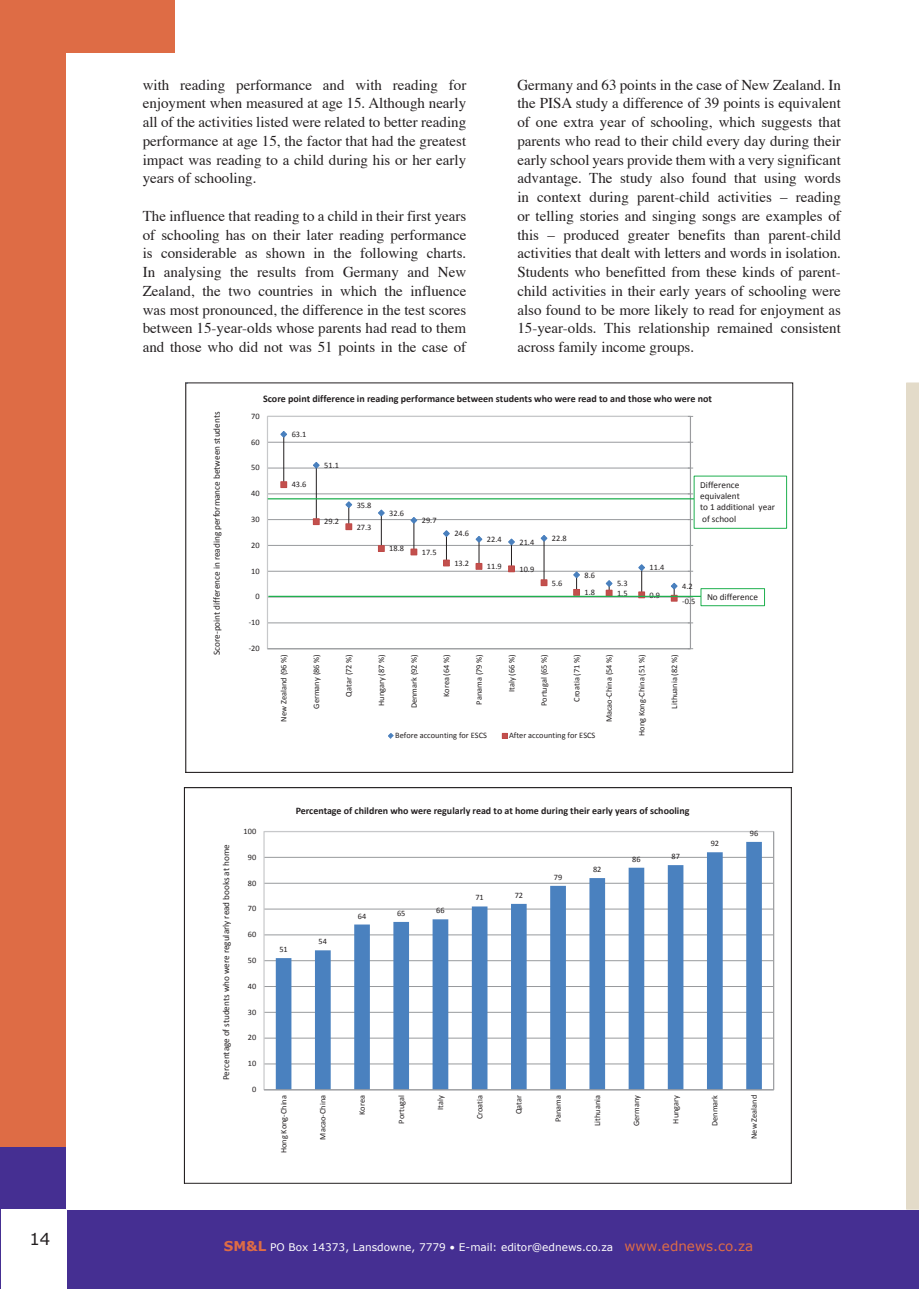
<style>
.page{position:relative;width:919px;height:1289px;background:#fff}
.page>*{position:absolute;margin:0;border:0;box-sizing:border-box;transform-origin:0 0}
.t1{font:16.5px "Verdana";color:#231f20}
.t2{font:15px/18.8px "Times";color:#231f20;text-align:justify}
.t3{font:10.5px "Verdana";color:#fff}
.t4{font:700 10.05px "Calibri";color:#231f20}
.t5{font:700 9.9px "Calibri";color:#231f20}
.t6{font:9.3px/11.2px "Calibri";color:#231f20}
.t7{font:9.15px "Calibri";color:#231f20}
.t8{font:8.4px "Calibri";color:#231f20}
.t9{font:8.25px "Calibri";color:#231f20}
.s1{font-weight:700;font-size:13.5px;color:#de6c45}
.s2{font-size:13.5px;color:#de6c45}
</style>
<div class="page">
<div style="left:0;top:0;width:174px;height:1288px;background:#de6c45"></div>
<div style="left:0;top:1147px;width:72px;height:141px;background:#452f92"></div>
<div style="left:0;top:1209px;width:918px;height:79px;background:#452f92"></div>
<div style="left:67px;top:53px;width:851px;height:1156px;background:#fff"></div>
<div style="left:1px;top:1209px;width:66px;height:79px;background:#fff"></div>
<svg style="left:267px;top:415px;width:521px;height:324px"></svg>
<hr style="left:268px;top:498px;width:505px;height:1px;background:#1fb04f">
<div style="left:694px;top:476px;width:92px;height:52px;background:#fff"></div>
<hr style="left:268px;top:595px;width:496px;height:2px;background:#1fb04f">
<div style="left:701px;top:588px;width:63px;height:17px;background:#fff"></div>
<div style="left:700px;top:588px;width:64px;height:18px;border:1px solid #1fb04f"></div>
<svg style="left:263px;top:831px;width:512px;height:260px"></svg>
<div style="left:906px;top:382px;width:12px;height:827px;background:#e3dbc9"></div>
<p class="t1" style="left:29px;top:1227px;width:22px">14</p>
<p class="t2" style="left:143px;top:74px;width:325px">with reading performance and with reading for enjoyment when measured at age 15. Although nearly all of the activities listed were related to better reading performance at age 15, the factor that had the greatest impact was reading to a child during his or her early years of schooling.</p>
<p class="t2" style="left:143px;top:205px;width:325px">The influence that reading to a child in their first years of schooling has on their later reading performance is considerable as shown in the following charts.<br>In analysing the results from Germany and New Zealand, the two countries in which the influence was most pronounced, the difference in the test scores between 15-year-olds whose parents had read to them and those who did not was 51 points in the case of</p>
<p class="t2" style="left:517px;top:74px;width:325px">Germany and 63 points in the case of New Zealand. In the PISA study a difference of 39 points is equivalent of one extra year of schooling, which suggests that parents who read to their child every day during their early school years provide them with a very significant advantage. The study also found that using words in context during parent-child activities – reading or telling stories and singing songs are examples of this – produced greater benefits than parent-child activities that dealt with letters and words in isolation.<br>Students who benefitted from these kinds of parent&shy;child activities in their early years of schooling were also found to be more likely to read for enjoyment as 15-year-olds. This relationship remained consistent across family income groups.</p>
<p class="t6" style="left:211px;top:655px;width:245px;rotate:-90deg">Score-point difference in reading performance between students</p>
<p class="t4" style="left:263px;top:392px;width:450px">Score point difference in reading performance between students who were read to and those who were not</p>
<p class="t8" style="left:251px;top:410px;width:10px">70</p>
<p class="t8" style="left:251px;top:436px;width:10px">60</p>
<p class="t8" style="left:251px;top:462px;width:10px">50</p>
<p class="t8" style="left:251px;top:488px;width:10px">40</p>
<p class="t8" style="left:251px;top:514px;width:10px">30</p>
<p class="t8" style="left:251px;top:539px;width:10px">20</p>
<p class="t8" style="left:251px;top:565px;width:10px">10</p>
<p class="t8" style="left:255px;top:591px;width:6px">0</p>
<p class="t8" style="left:249px;top:617px;width:12px">-10</p>
<p class="t8" style="left:249px;top:643px;width:12px">-20</p>
<p class="t8" style="left:292px;top:429px;width:16px">63.1</p>
<p class="t8" style="left:292px;top:479px;width:16px">43.6</p>
<p class="t8" style="left:324px;top:460px;width:16px">51.1</p>
<p class="t8" style="left:324px;top:516px;width:16px">29.2</p>
<p class="t8" style="left:357px;top:499px;width:16px">35.8</p>
<p class="t8" style="left:357px;top:521px;width:16px">27.3</p>
<p class="t8" style="left:389px;top:507px;width:16px">32.6</p>
<p class="t8" style="left:389px;top:543px;width:16px">18.8</p>
<p class="t8" style="left:422px;top:515px;width:16px">29.7</p>
<p class="t8" style="left:422px;top:546px;width:16px">17.5</p>
<p class="t8" style="left:454px;top:528px;width:16px">24.6</p>
<p class="t8" style="left:454px;top:557px;width:16px">13.2</p>
<p class="t8" style="left:487px;top:534px;width:16px">22.4</p>
<p class="t8" style="left:487px;top:561px;width:16px">11.9</p>
<p class="t8" style="left:519px;top:536px;width:16px">21.4</p>
<p class="t8" style="left:519px;top:563px;width:16px">10.9</p>
<p class="t8" style="left:552px;top:533px;width:16px">22.8</p>
<p class="t8" style="left:552px;top:577px;width:12px">5.6</p>
<p class="t8" style="left:584px;top:569px;width:12px">8.6</p>
<p class="t8" style="left:584px;top:587px;width:12px">1.8</p>
<p class="t8" style="left:617px;top:578px;width:12px">5.3</p>
<p class="t8" style="left:649px;top:562px;width:16px">11.4</p>
<p class="t8" style="left:617px;top:588px;width:12px">1.5</p>
<p class="t8" style="left:649px;top:589px;width:12px">0.9</p>
<p class="t6" style="left:700px;top:479px;width:76px">Difference equivalent<br>to 1 additional year of school</p>
<p class="t8" style="left:682px;top:581px;width:12px">4.2</p>
<p class="t8" style="left:682px;top:596px;width:15px">-0.5</p>
<p class="t6" style="left:707px;top:591px;width:53px">No difference</p>
<p class="t8" style="left:278px;top:721px;width:69px;rotate:-90deg">New Zealand (96 %)</p>
<p class="t8" style="left:311px;top:708px;width:56px;rotate:-90deg">Germany (86 %)</p>
<p class="t8" style="left:343px;top:696px;width:44px;rotate:-90deg">Qatar (72 %)</p>
<p class="t8" style="left:376px;top:706px;width:53px;rotate:-90deg">Hungary (87 %)</p>
<p class="t8" style="left:408px;top:708px;width:56px;rotate:-90deg">Denmark (92 %)</p>
<p class="t8" style="left:441px;top:697px;width:44px;rotate:-90deg">Korea (64 %)</p>
<p class="t8" style="left:473px;top:704px;width:52px;rotate:-90deg">Panama (79 %)</p>
<p class="t8" style="left:506px;top:692px;width:39px;rotate:-90deg">Italy (66 %)</p>
<p class="t8" style="left:538px;top:706px;width:53px;rotate:-90deg">Portugal (65 %)</p>
<p class="t8" style="left:571px;top:702px;width:49px;rotate:-90deg">Croatia (71 %)</p>
<p class="t8" style="left:395px;top:730px;width:93px">Before accounting for ESCS</p>
<p class="t8" style="left:509px;top:730px;width:88px">After accounting for ESCS</p>
<p class="t8" style="left:603px;top:722px;width:70px;rotate:-90deg">Macao-China (54 %)</p>
<p class="t8" style="left:636px;top:736px;width:83px;rotate:-90deg">Hong Kong-China (51 %)</p>
<p class="t8" style="left:669px;top:708px;width:56px;rotate:-90deg">Lithuania (82 %)</p>
<p class="t7" style="left:220px;top:1080px;width:237px;rotate:-90deg">Percentage of students who were regularly read books at home</p>
<p class="t9" style="left:244px;top:826px;width:14px">100</p>
<p class="t9" style="left:248px;top:851px;width:10px">90</p>
<p class="t9" style="left:248px;top:877px;width:10px">80</p>
<p class="t9" style="left:248px;top:903px;width:10px">70</p>
<p class="t9" style="left:248px;top:929px;width:10px">60</p>
<p class="t9" style="left:248px;top:955px;width:10px">50</p>
<p class="t9" style="left:248px;top:980px;width:10px">40</p>
<p class="t9" style="left:248px;top:1006px;width:10px">30</p>
<p class="t9" style="left:248px;top:1032px;width:10px">20</p>
<p class="t9" style="left:248px;top:1058px;width:10px">10</p>
<p class="t9" style="left:252px;top:1084px;width:6px">0</p>
<p class="t5" style="left:295px;top:804px;width:395px">Percentage of children who were regularly read to at home during their early years of schooling</p>
<p class="t9" style="left:279px;top:944px;width:10px">51</p>
<p class="t9" style="left:318px;top:936px;width:10px">54</p>
<p class="t9" style="left:358px;top:910px;width:10px">64</p>
<p class="t9" style="left:397px;top:908px;width:10px">65</p>
<p class="t9" style="left:436px;top:905px;width:10px">66</p>
<p class="t9" style="left:475px;top:892px;width:10px">71</p>
<p class="t9" style="left:514px;top:889px;width:10px">72</p>
<p class="t9" style="left:554px;top:871px;width:10px">79</p>
<p class="t9" style="left:593px;top:864px;width:10px">82</p>
<p class="t9" style="left:632px;top:853px;width:10px">86</p>
<p class="t9" style="left:671px;top:851px;width:10px">87</p>
<p class="t9" style="left:710px;top:838px;width:10px">92</p>
<p class="t9" style="left:278px;top:1153px;width:60px;rotate:-90deg">Hong Kong-China</p>
<p class="t9" style="left:317px;top:1139px;width:46px;rotate:-90deg">Macao-China</p>
<p class="t9" style="left:357px;top:1114px;width:21px;rotate:-90deg">Korea</p>
<p class="t9" style="left:396px;top:1123px;width:30px;rotate:-90deg">Portugal</p>
<p class="t9" style="left:435px;top:1109px;width:16px;rotate:-90deg">Italy</p>
<p class="t9" style="left:474px;top:1119px;width:26px;rotate:-90deg">Croatia</p>
<p class="t9" style="left:513px;top:1114px;width:21px;rotate:-90deg">Qatar</p>
<p class="t9" style="left:553px;top:1122px;width:29px;rotate:-90deg">Panama</p>
<p class="t9" style="left:592px;top:1126px;width:33px;rotate:-90deg">Lithuania</p>
<p class="t9" style="left:631px;top:1125px;width:32px;rotate:-90deg">Germany</p>
<p class="t9" style="left:670px;top:1123px;width:30px;rotate:-90deg">Hungary</p>
<p class="t9" style="left:709px;top:1125px;width:32px;rotate:-90deg">Denmark</p>
<p class="t9" style="left:749px;top:828px;width:10px">96</p>
<p class="t9" style="left:748px;top:1138px;width:45px;rotate:-90deg">New Zealand</p>
<p class="t3" style="left:224px;top:1239px;width:531px"><span class="s1">SM&amp;L</span> PO Box 14373, Lansdowne, 7779 • E-mail: editor@ednews.co.za <span class="s2">www.ednews.co.za</span></p>
</div>
